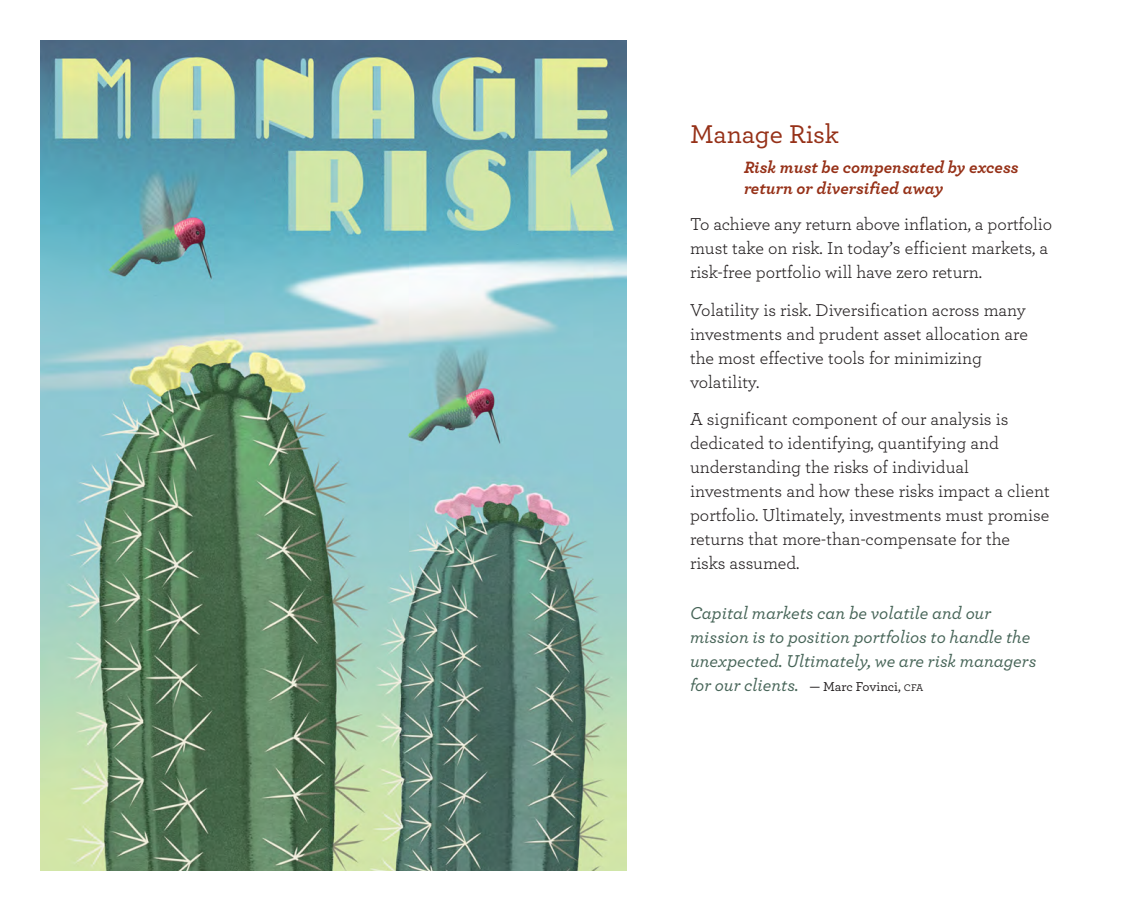
<style>
.page{position:relative;width:1134px;height:918px;background:#fff}
.page>*{position:absolute;margin:0;border:0;box-sizing:border-box;transform-origin:0 0}
.t1{font:500 27px "Archer";letter-spacing:-.01em;color:#963118}
.t2{font:18px/24px "Archer";color:#231f20}
.t3{font:italic 500 18px/24px "Archer";color:#466457}
.t4{font:italic 700 17.25px/21px "Archer";color:#963118}
.s1{font-style:normal;font-size:13.5px;color:#231f20}
.s2{font-style:normal;font-size:10.2px;color:#231f20}
</style>
<div class="page">
<img style="left:40px;top:40px;width:587px;height:831px">
<h1 class="t1" style="left:690px;top:123px;width:150px">Manage Risk</h1>
<p class="t4" style="left:744px;top:159px;width:276px">Risk must be compensated by excess return or diversified away</p>
<p class="t2" style="left:690px;top:214px;width:364px">To achieve any return above inflation, a portfolio must take on risk. In today’s efficient markets, a risk-free portfolio will have zero return.</p>
<p class="t2" style="left:690px;top:299px;width:339px">Volatility is risk. Diversification across many investments and prudent asset allocation are the most effective tools for minimizing volatility.</p>
<p class="t2" style="left:690px;top:409px;width:361px">A significant component of our analysis is dedicated to identifying, quantifying and understanding the risks of individual investments and how these risks impact a client portfolio. Ultimately, investments must promise returns that more-than-compensate for the risks assumed.</p>
<p class="t3" style="left:690px;top:602px;width:348px">Capital markets can be volatile and our mission is to position portfolios to handle the unexpected. Ultimately, we are risk managers for our clients. <span class="s1">— Marc Fovinci,</span> <span class="s2">CFA</span></p>
</div>
